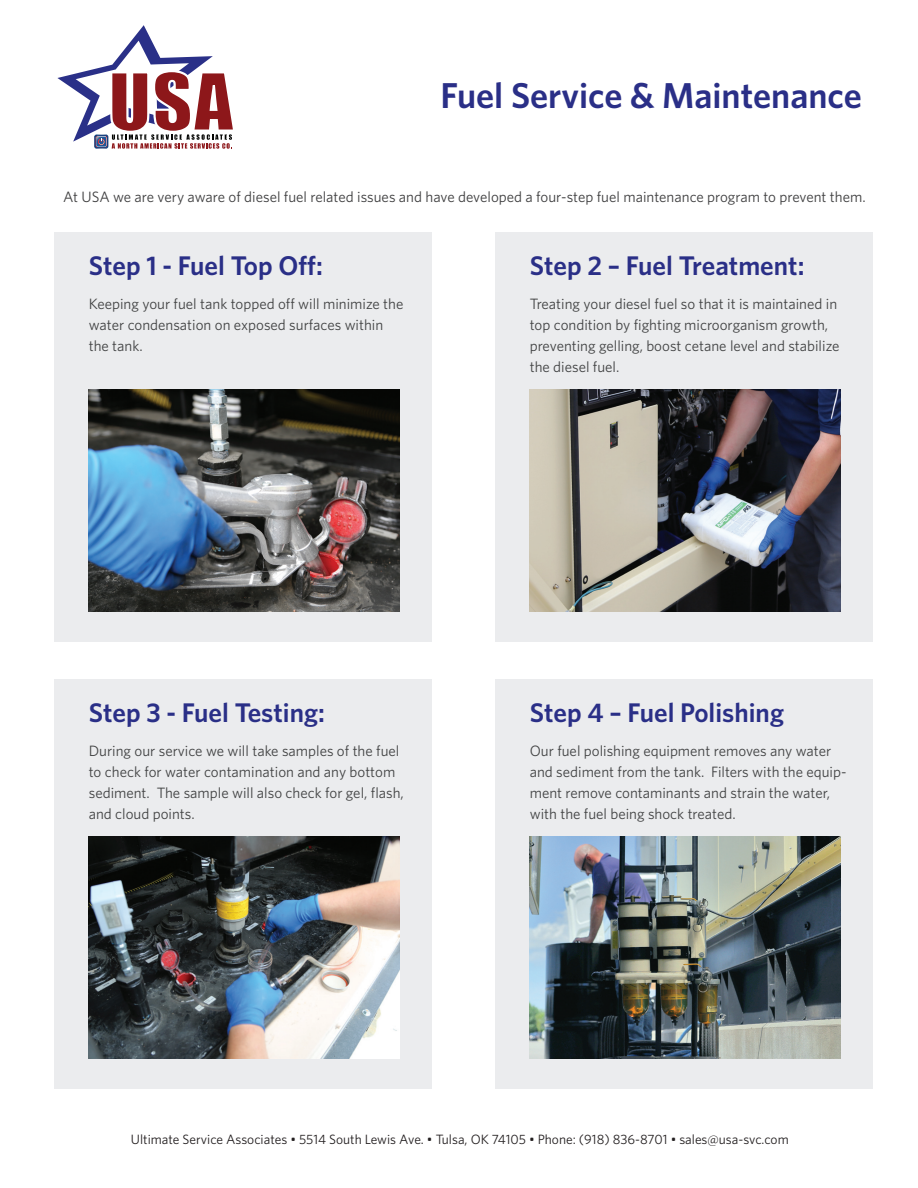
<style>
.page{position:relative;width:918px;height:1188px;background:#fff}
.page>*{position:absolute;margin:0;border:0;box-sizing:border-box;transform-origin:0 0}
.t1{font:600 36px "Whitney";color:#2a2f87}
.t2{font:600 27px "Whitney";color:#2a2f87}
.t3{font:15px/21px "Whitney";color:#414243}
.t4{font:15px "Whitney";color:#3e3e3f}
.t5{font:13.5px "Whitney";color:#231f20}
</style>
<div class="page">
<svg style="left:57px;top:25px;width:176px;height:124px"></svg>
<div style="left:54px;top:232px;width:378px;height:410px;background:#ebecee"></div>
<img style="left:89px;top:390px;width:311px;height:222px">
<div style="left:495px;top:232px;width:378px;height:410px;background:#ebecee"></div>
<img style="left:530px;top:390px;width:311px;height:222px">
<div style="left:54px;top:680px;width:378px;height:409px;background:#ebecee"></div>
<img style="left:89px;top:837px;width:311px;height:222px">
<div style="left:495px;top:680px;width:378px;height:409px;background:#ebecee"></div>
<img style="left:530px;top:837px;width:311px;height:221px">
<h1 class="t1" style="left:441px;top:73px;width:423px">Fuel Service &amp; Maintenance</h1>
<p class="t4" style="left:63px;top:188px;width:804px">At USA we are very aware of diesel fuel related issues and have developed a four-step fuel maintenance program to prevent them.</p>
<h2 class="t2" style="left:89px;top:249px;width:236px">Step 1 - Fuel Top Off:</h2>
<p class="t3" style="left:89px;top:293px;width:316px">Keeping your fuel tank topped off will minimize the water condensation on exposed surfaces within the tank.</p>
<h2 class="t2" style="left:530px;top:249px;width:276px">Step 2 – Fuel Treatment:</h2>
<p class="t3" style="left:530px;top:293px;width:311px">Treating your diesel fuel so that it is maintained in top condition by fighting microorganism growth, preventing gelling, boost cetane level and stabilize the diesel fuel.</p>
<h2 class="t2" style="left:89px;top:696px;width:238px">Step 3 - Fuel Testing:</h2>
<p class="t3" style="left:89px;top:740px;width:317px">During our service we will take samples of the fuel to check for water contamination and any bottom sediment. The sample will also check for gel, flash, and cloud points.</p>
<h2 class="t2" style="left:530px;top:696px;width:256px">Step 4 – Fuel Polishing</h2>
<p class="t3" style="left:530px;top:740px;width:318px">Our fuel polishing equipment removes any water and sediment from the tank. Filters with the equip&shy;ment remove contaminants and strain the water, with the fuel being shock treated.</p>
<p class="t5" style="left:131px;top:1132px;width:659px">Ultimate Service Associates • 5514 South Lewis Ave. • Tulsa, OK 74105 • Phone: (918) 836-8701 • sales@usa-svc.com</p>
</div>
